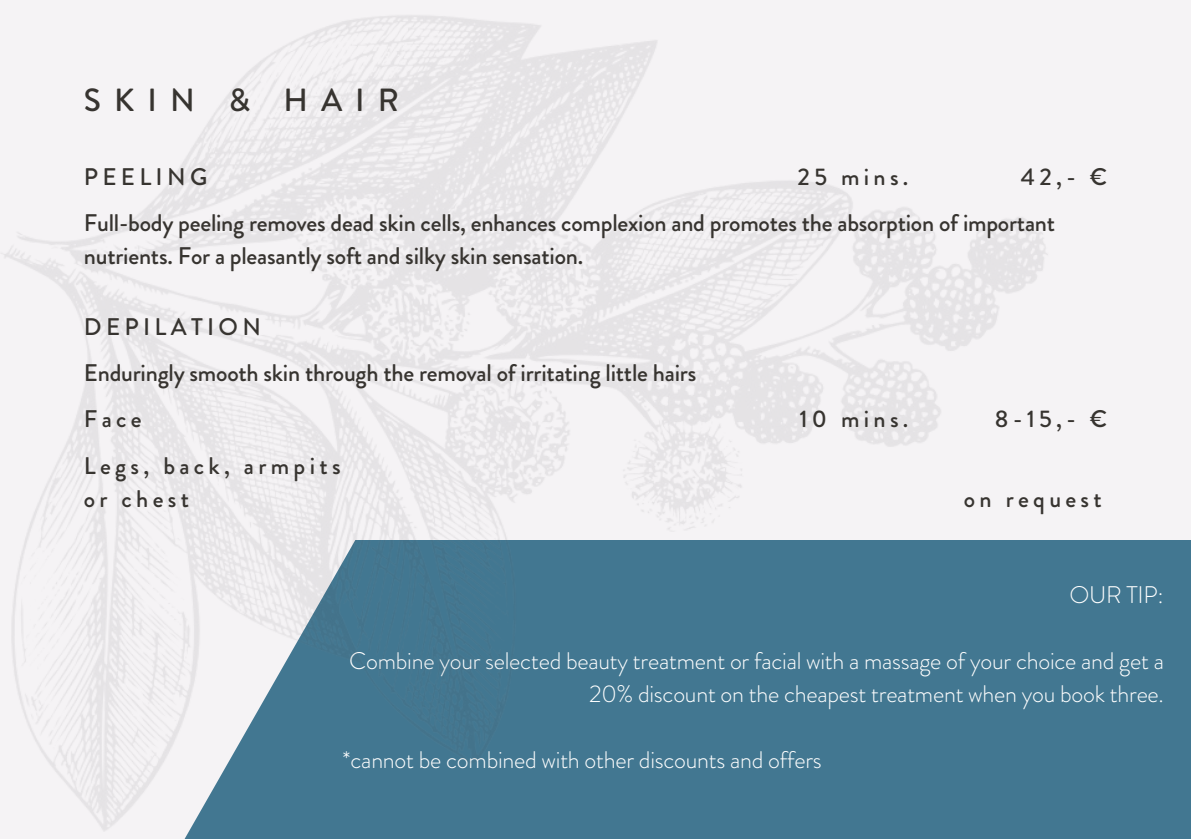
<style>
.page{position:relative;width:1191px;height:839px;background:#fff}
.page>*{position:absolute;margin:0;border:0;box-sizing:border-box;transform-origin:0 0}
.t1{font:500 32px "Brandon Grotesque";letter-spacing:.41em;color:#373430}
.t2{font:500 24px/46.2px "Brandon Grotesque";letter-spacing:-.01em;color:#373430}
.t3{font:300 24px/33px "Brandon Grotesque";letter-spacing:-.01em;color:#fff;text-align:right}
.t4{font:500 24px/33px "Brandon Grotesque";letter-spacing:.18em;color:#373430}
</style>
<div class="page">
<div style="left:0;top:0;width:1191px;height:838px;background:#f5f3f5"></div>
<div style="left:0;top:540px;width:1191px;height:298px;background:#427791"></div>
<svg style="left:0;top:831px;width:189px;height:7px"></svg>
<img style="left:0;top:15px;width:1048px;height:816px">
<h1 class="t1" style="left:84px;top:78px;width:317px">SKIN &amp; HAIR</h1>
<p class="t2" style="left:84px;top:155px;width:1025px;line-height:45.2px;text-indent:937px">42,- €<br>Full-body peeling removes dead skin cells, enhances complexion and promotes the absorption of important</p>
<p class="t2" style="left:84px;top:232px;width:501px">nutrients. For a pleasantly soft and silky skin sensation.</p>
<p class="t4" style="left:84px;top:161px;width:125px">PEELING</p>
<p class="t2" style="left:798px;top:154px;width:112px">25 mins.</p>
<p class="t2" style="left:84px;top:304px;width:614px">DEPILATION<br>Enduringly smooth skin through the removal of irritating little hairs<br>Face</p>
<p class="t4" style="left:84px;top:449px;width:258px">Legs, back, armpits or chest</p>
<p class="t2" style="left:799px;top:396px;width:111px">10 mins.</p>
<p class="t2" style="left:995px;top:396px;width:114px">8-15,- €</p>
<p class="t4" style="left:964px;top:482px;width:139px">on request</p>
<p class="t3" style="left:1069px;top:578px;width:96px">OUR TIP:</p>
<p class="t3" style="left:349px;top:644px;width:816px">Combine your selected beauty treatment or facial with a massage of your choice and get a<br>20% discount on the cheapest treatment when you book three.</p>
<p class="t3" style="left:343px;top:743px;width:481px">*cannot be combined with other discounts and offers</p>
</div>
